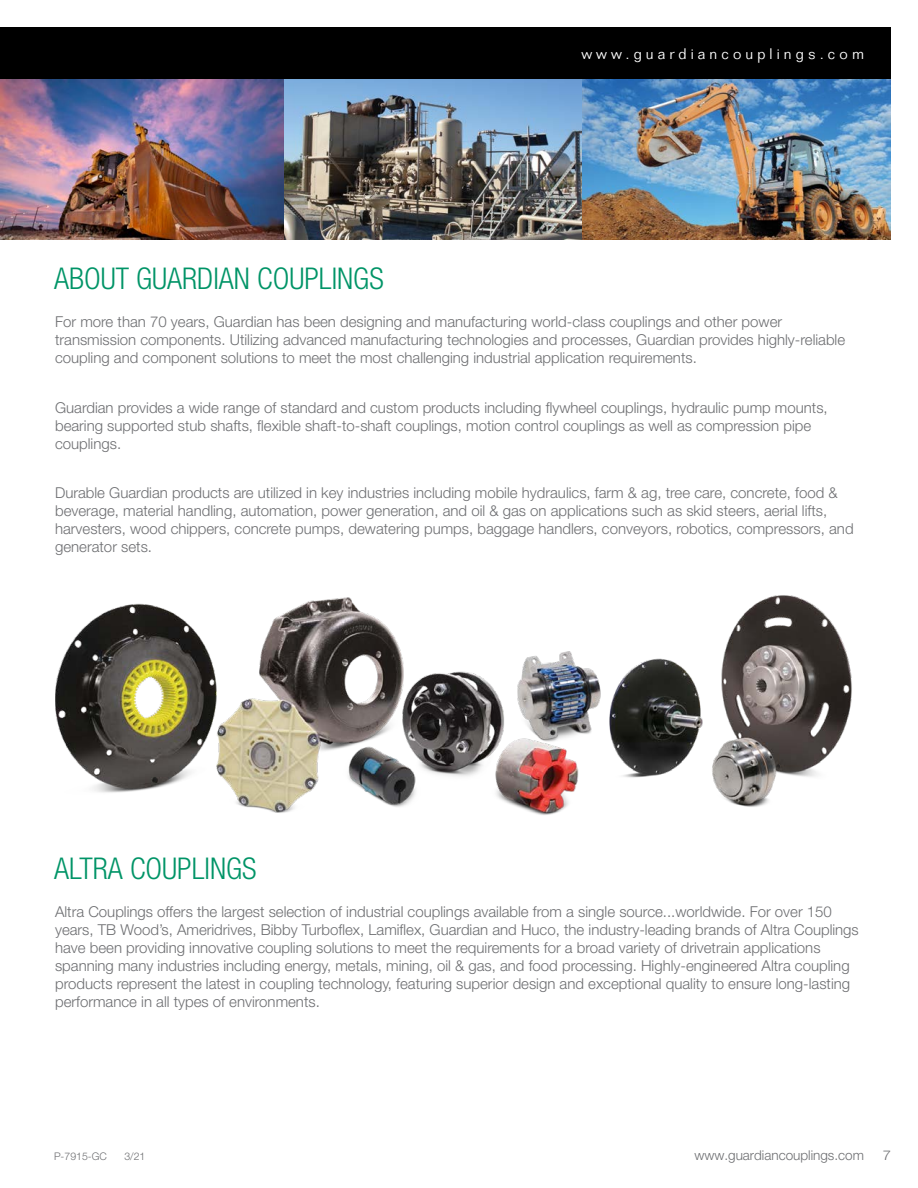
<style>
.page{position:relative;width:918px;height:1188px;background:#fff}
.page>*{position:absolute;margin:0;border:0;box-sizing:border-box;transform-origin:0 0}
.t1{font:300 condensed 30px "Helvetica Neue LT Std";color:#009467}
.Body{font:300 15px/18px "Helvetica Neue LT Std";color:#6d6e71}
.t2{font:300 15px "Folio Std";letter-spacing:.275em;color:#fff}
.t3{font:300 13.5px "Helvetica Neue LT Std";color:#6d6e71}
.t4{font:300 13.5px "Helvetica Neue LT Std";color:#6d6e71;scale:1.1 1}
.t5{font:300 10.5px "Helvetica Neue LT Std";color:#6d6e71}
</style>
<div class="page">
<div style="left:0;top:27px;width:891px;height:53px;background:#000"></div>
<img style="left:1px;top:79px;width:581px;height:161px">
<img style="left:582px;top:79px;width:309px;height:161px">
<img style="left:55px;top:595px;width:797px;height:220px">
<p class="t1" style="left:54px;top:261px;width:331px">ABOUT GUARDIAN COUPLINGS</p>
<p class="t2" style="left:581px;top:45px;width:284px">www.guardiancouplings.com</p>
<p class="Body" style="left:55px;top:313px;width:792px">For more than 70 years, Guardian has been designing and manufacturing world-class couplings and other power transmission components. Utilizing advanced manufacturing technologies and processes, Guardian provides highly-reliable coupling and component solutions to meet the most challenging industrial application requirements.</p>
<p class="Body" style="left:55px;top:398px;width:774px">Guardian provides a wide range of standard and custom products including flywheel couplings, hydraulic pump mounts, bearing supported stub shafts, flexible shaft-to-shaft couplings, motion control couplings as well as compression pipe couplings.</p>
<p class="Body" style="left:55px;top:484px;width:800px">Durable Guardian products are utilized in key industries including mobile hydraulics, farm &amp; ag, tree care, concrete, food &amp; beverage, material handling, automation, power generation, and oil &amp; gas on applications such as skid steers, aerial lifts, harvesters, wood chippers, concrete pumps, dewatering pumps, baggage handlers, conveyors, robotics, compressors, and generator sets.</p>
<p class="t1" style="left:54px;top:851px;width:204px">ALTRA COUPLINGS</p>
<p class="Body" style="left:55px;top:902px;width:805px">Altra Couplings offers the largest selection of industrial couplings available from a single source...worldwide. For over 150 years, TB Wood’s, Ameridrives, Bibby Turboflex, Lamiflex, Guardian and Huco, the industry-leading brands of Altra Couplings have been providing innovative coupling solutions to meet the requirements for a broad variety of drivetrain applications spanning many industries including energy, metals, mining, oil &amp; gas, and food processing. Highly-engineered Altra coupling products represent the latest in coupling technology, featuring superior design and exceptional quality to ensure long-lasting performance in all types of environments.</p>
<p class="t5" style="left:54px;top:1150px;width:54px">P-7915-GC</p>
<p class="t5" style="left:124px;top:1150px;width:23px">3/21</p>
<p class="t3" style="left:694px;top:1147px;width:171px">www.guardiancouplings.com</p>
<p class="t4" style="left:883px;top:1147px;width:9px">7</p>
</div>
